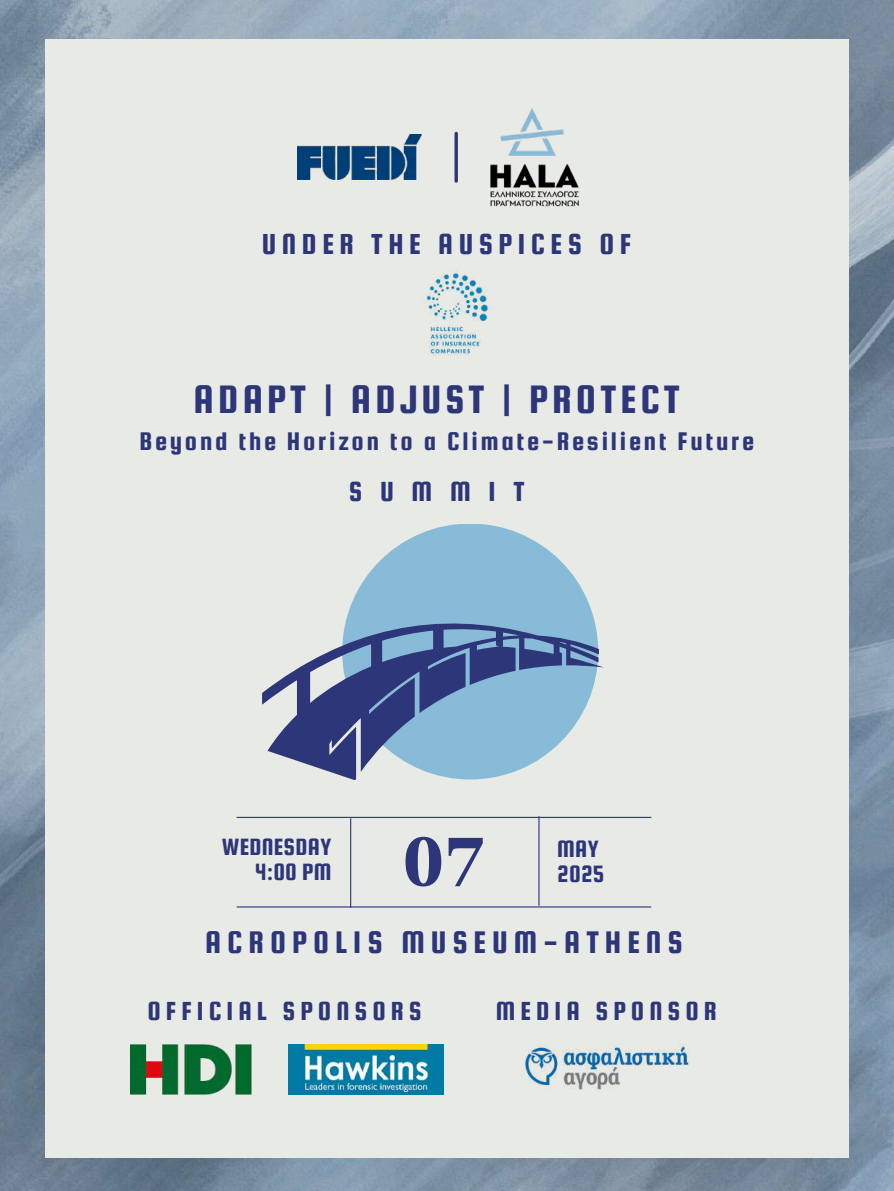
<style>
.page{position:relative;width:894px;height:1191px;background:#fff}
.page>*{position:absolute;margin:0;border:0;box-sizing:border-box;transform-origin:0 0}
.t1{font:700 condensed 68.55px "Georgia Pro";color:#2d3678}
.t2{font:42.45px "Squada One";letter-spacing:.095em;color:#2d3678}
.t3{font:33.45px "Squada One";letter-spacing:.18em;color:#2d3678}
.t4{font:30.9px "Squada One";letter-spacing:.18em;color:#2d3678}
.t5{font:29.55px "Squada One";letter-spacing:.6em;color:#2d3678}
.t6{font:27.9px "Squada One";letter-spacing:.18em;color:#2d3678}
.t7{font:27.3px "Squada One";letter-spacing:.1em;color:#2d3678}
.t8{font:25.2px/24.5px "Squada One";letter-spacing:.01em;color:#2d3678;text-align:right}
</style>
<div class="page">
<img style="left:0;top:0;width:893px;height:1190px">
<div style="left:45px;top:39px;width:803px;height:1118px;background:#e8eae6"></div>
<hr style="left:236px;top:816px;width:415px;height:1px;background:#2d3678">
<hr style="left:236px;top:906px;width:415px;height:1px;background:#2d3678">
<hr style="left:350px;top:818px;width:1px;height:89px;background:#2d3678">
<hr style="left:538px;top:816px;width:1px;height:89px;background:#2d3678">
<div style="left:342px;top:523px;width:256px;height:256px;background:#87bbd7;border-radius:50%"></div>
<svg style="left:262px;top:623px;width:341px;height:156px"></svg>
<img style="left:490px;top:108px;width:89px;height:99px">
<svg style="left:454px;top:132px;width:4px;height:51px"></svg>
<img style="left:297px;top:135px;width:124px;height:45px">
<img style="left:426px;top:271px;width:62px;height:84px">
<img style="left:288px;top:1044px;width:155px;height:50px">
<img style="left:131px;top:1044px;width:120px;height:50px">
<img style="left:525px;top:1045px;width:164px;height:45px">
<p class="t4" style="left:262px;top:227px;width:371px">UNDER THE AUSPICES OF</p>
<h2 class="t2" style="left:193px;top:377px;width:487px">ADAPT | ADJUST | PROTECT</h2>
<p class="t7" style="left:139px;top:427px;width:615px">Beyond the Horizon to a Climate-Resilient Future</p>
<p class="t5" style="left:348px;top:475px;width:177px">SUMMIT</p>
<h1 class="t1" style="left:403px;top:822px;width:83px">07</h1>
<p class="t8" style="left:222px;top:834px;width:111px">WEDNESDAY<br>4:00 PM</p>
<p class="t8" style="left:557px;top:836px;width:49px;text-align:left">MAY<br>2025</p>
<p class="t3" style="left:205px;top:924px;width:479px">ACROPOLIS MUSEUM-ATHENS</p>
<p class="t6" style="left:147px;top:996px;width:276px">OFFICIAL SPONSORS</p>
<p class="t6" style="left:496px;top:996px;width:222px">MEDIA SPONSOR</p>
</div>
